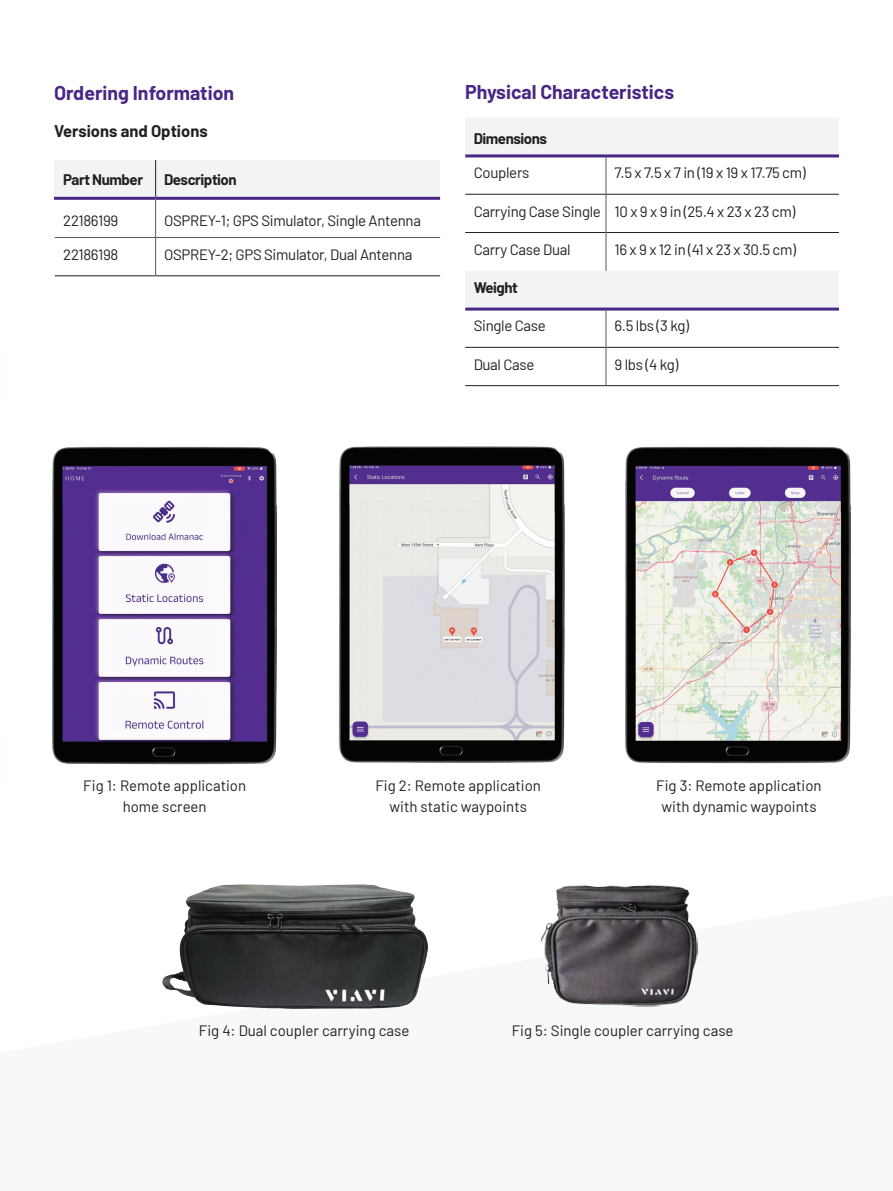
<style>
.page{position:relative;width:893px;height:1191px;background:#fff}
.page>*{position:absolute;margin:0;border:0;box-sizing:border-box;transform-origin:0 0}
.H2_Heading_Purple_13_16{font:700 19.5px "Barlow";color:#4a2785}
.B-H1_Body_heading{font:700 16.5px "Barlow";color:#231f20}
.Table_Body{font:15px/21px "Barlow";letter-spacing:-.015em;color:#231f20;text-align:center}
.Tale_Header{font:700 15px "Barlow";letter-spacing:-.03em;color:#231f20}
</style>
<div class="page">
<img style="left:540px;top:885px;width:159px;height:122px">
<img style="left:163px;top:884px;width:264px;height:124px">
<img style="left:52px;top:446px;width:225px;height:319px">
<img style="left:625px;top:446px;width:226px;height:318px">
<img style="left:339px;top:446px;width:226px;height:317px">
<div style="left:56px;top:160px;width:384px;height:37px;background:#f2f3f4"></div>
<hr style="left:156px;top:275px;width:284px;height:1px;background:#231f20">
<hr style="left:155px;top:160px;width:1px;height:37px;background:#231f20">
<hr style="left:55px;top:275px;width:101px;height:1px;background:#231f20">
<hr style="left:54px;top:160px;width:2px;height:37px;background:#f2f3f4">
<hr style="left:54px;top:197px;width:102px;height:3px;background:#4a2785">
<hr style="left:156px;top:197px;width:284px;height:3px;background:#4a2785">
<hr style="left:155px;top:200px;width:1px;height:37px;background:#57585a">
<hr style="left:55px;top:237px;width:101px;height:1px;background:#57585a">
<hr style="left:156px;top:237px;width:284px;height:1px;background:#57585a">
<hr style="left:155px;top:238px;width:1px;height:38px;background:#57585a">
<svg style="left:465px;top:118px;width:374px;height:189px"></svg>
<hr style="left:606px;top:194px;width:233px;height:1px;background:#231f20">
<hr style="left:606px;top:232px;width:233px;height:1px;background:#231f20">
<hr style="left:606px;top:347px;width:233px;height:1px;background:#231f20">
<hr style="left:606px;top:385px;width:233px;height:1px;background:#231f20">
<hr style="left:465px;top:194px;width:141px;height:1px;background:#231f20">
<hr style="left:465px;top:232px;width:141px;height:1px;background:#231f20">
<hr style="left:465px;top:347px;width:141px;height:1px;background:#231f20">
<hr style="left:465px;top:385px;width:141px;height:1px;background:#231f20">
<hr style="left:606px;top:157px;width:1px;height:37px;background:#57585a">
<hr style="left:606px;top:194px;width:1px;height:38px;background:#57585a">
<hr style="left:606px;top:232px;width:1px;height:39px;background:#57585a">
<hr style="left:606px;top:310px;width:1px;height:37px;background:#57585a">
<hr style="left:606px;top:347px;width:1px;height:38px;background:#57585a">
<hr style="left:465px;top:154px;width:141px;height:3px;background:#4a2785">
<hr style="left:606px;top:154px;width:233px;height:3px;background:#4a2785">
<hr style="left:465px;top:307px;width:141px;height:3px;background:#4a2785">
<hr style="left:606px;top:307px;width:233px;height:3px;background:#4a2785">
<p class="H2_Heading_Purple_13_16" style="left:54px;top:79px;width:182px">Ordering Information</p>
<p class="B-H1_Body_heading" style="left:54px;top:119px;width:155px">Versions and Options</p>
<p class="Tale_Header" style="left:63px;top:168px;width:81px">Part Number</p>
<p class="Tale_Header" style="left:164px;top:168px;width:74px">Description</p>
<p class="Table_Body" style="left:63px;top:209px;width:57px">22186199</p>
<p class="Table_Body" style="left:164px;top:209px;width:258px">OSPREY-1; GPS Simulator, Single Antenna</p>
<p class="Table_Body" style="left:63px;top:243px;width:57px">22186198</p>
<p class="Table_Body" style="left:164px;top:243px;width:250px">OSPREY-2; GPS Simulator, Dual Antenna</p>
<p class="H2_Heading_Purple_13_16" style="left:465px;top:77px;width:210px">Physical Characteristics</p>
<p class="Tale_Header" style="left:474px;top:128px;width:75px">Dimensions</p>
<p class="Table_Body" style="left:474px;top:161px;width:57px">Couplers</p>
<p class="Table_Body" style="left:614px;top:161px;width:193px">7.5 x 7.5 x 7 in (19 x 19 x 17.75 cm)</p>
<p class="Table_Body" style="left:474px;top:199px;width:129px">Carrying Case Single</p>
<p class="Table_Body" style="left:614px;top:199px;width:182px">10 x 9 x 9 in (25.4 x 23 x 23 cm)</p>
<p class="Table_Body" style="left:474px;top:238px;width:98px">Carry Case Dual</p>
<p class="Table_Body" style="left:614px;top:238px;width:183px">16 x 9 x 12 in (41 x 23 x 30.5 cm)</p>
<p class="Tale_Header" style="left:474px;top:277px;width:46px">Weight</p>
<p class="Table_Body" style="left:474px;top:314px;width:74px">Single Case</p>
<p class="Table_Body" style="left:614px;top:314px;width:76px">6.5 lbs (3 kg)</p>
<p class="Table_Body" style="left:474px;top:353px;width:62px">Dual Case</p>
<p class="Table_Body" style="left:614px;top:353px;width:65px">9 lbs (4 kg)</p>
<p class="Table_Body" style="left:83px;top:773px;width:164px">Fig 1: Remote application home screen</p>
<p class="Table_Body" style="left:375px;top:773px;width:167px">Fig 2: Remote application with static waypoints</p>
<p class="Table_Body" style="left:656px;top:773px;width:167px">Fig 3: Remote application with dynamic waypoints</p>
<p class="Table_Body" style="left:199px;top:1019px;width:212px">Fig 4: Dual coupler carrying case</p>
<p class="Table_Body" style="left:512px;top:1019px;width:223px">Fig 5: Single coupler carrying case</p>
</div>
